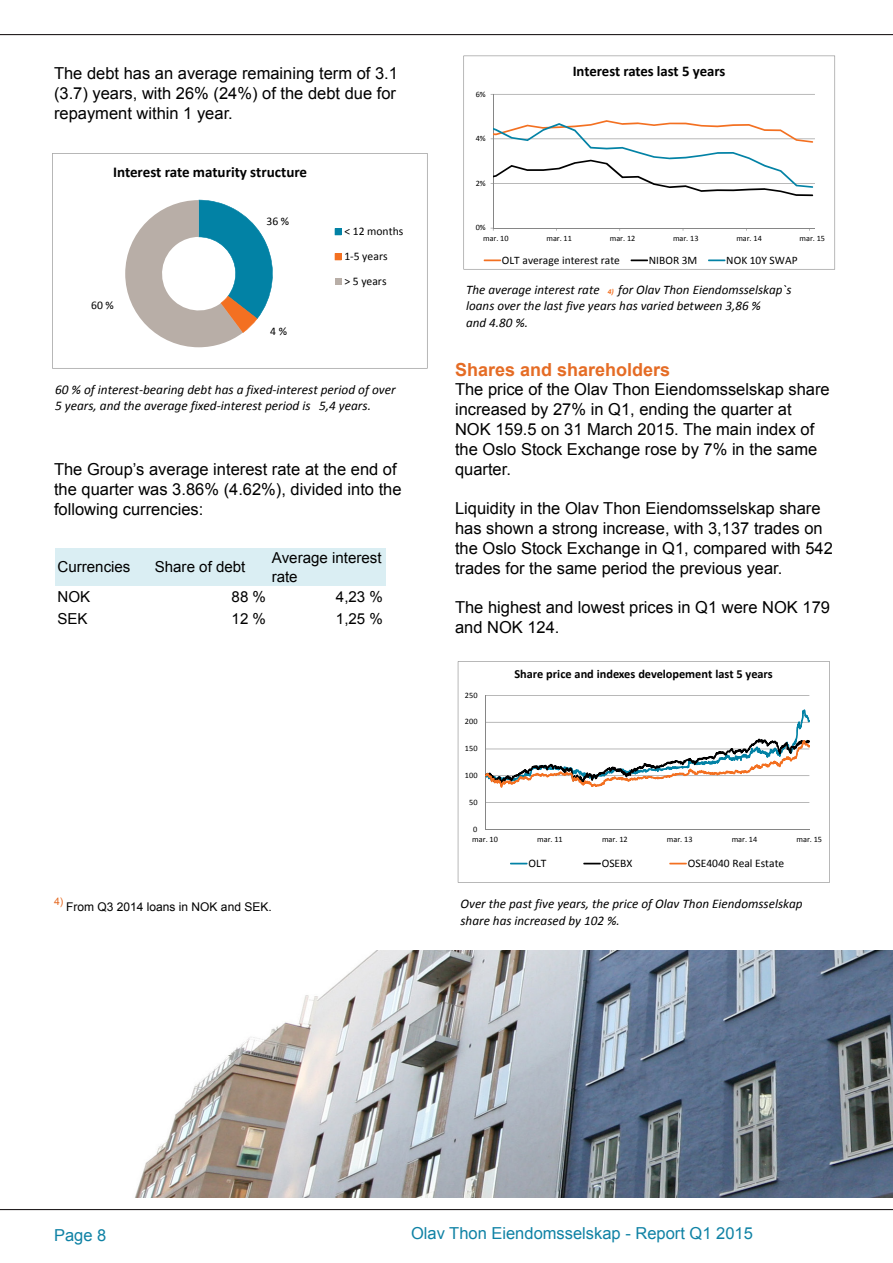
<style>
.page{position:relative;width:893px;height:1263px;background:#fff}
.page>*{position:absolute;margin:0;border:0;box-sizing:border-box;transform-origin:0 0}
.t1{font:700 18px "Arial";color:#e56c25}
.t2{font:16.5px/19.8px "Arial";color:#000}
.t3{font:16.5px "Arial";color:#0f82a5}
.t4{font:15.15px/18.9px "Arial";color:#000}
.t5{font:700 15px "Calibri";letter-spacing:-.005em;color:#000}
.t6{font:700 14.85px "Calibri";letter-spacing:-.005em;color:#000}
.t7{font:italic 13.35px/16.2px "Calibri";color:#000}
.t8{font:italic 13.2px/16.5px "Calibri";color:#000}
.t9{font:italic 13.05px/16.6px "Calibri";color:#000}
.t10{font:700 12.3px "Calibri";color:#000}
.Fotnotetekst{font:12px "Arial";color:#000}
.t11{font:11.7px/25px "Calibri";color:#000}
.t12{font:11.55px "Calibri";color:#000}
.t13{font:11.4px "Calibri";color:#000}
.Fotnotetekst-2{font:10.5px "Arial";color:#e56c25}
.t14{font:8.4px "Calibri";color:#000}
.t15{font:8.25px "Calibri";color:#000}
.s1{font-weight:700;font-size:7.35px;color:#f37021}
</style>
<div class="page">
<hr style="left:0;top:34px;width:893px;height:1px;background:#231f20">
<hr style="left:0;top:1209px;width:893px;height:1px;background:#231f20">
<img style="left:135px;top:950px;width:758px;height:247px">
<svg style="left:52px;top:153px;width:376px;height:216px"></svg>
<svg style="left:463px;top:56px;width:372px;height:214px"></svg>
<div style="left:55px;top:549px;width:331px;height:37px;background:#daeef3"></div>
<svg style="left:458px;top:661px;width:372px;height:222px"></svg>
<p class="t2" style="left:54px;top:64px;width:345px;text-align:justify">The debt has an average remaining term of 3.1 (3.7) years, with 26% (24%) of the debt due for repayment within 1 year.</p>
<p class="t5" style="left:113px;top:162px;width:196px">Interest rate maturity structure</p>
<p class="t11" style="left:91px;top:293px;width:24px">60 %</p>
<p class="t11" style="left:266px;top:209px;width:24px">36 %</p>
<p class="t11" style="left:270px;top:319px;width:18px">4%</p>
<p class="t11" style="left:344px;top:219px;width:61px">&lt; 12 months<br>1‐5 years<br>&gt; 5 years</p>
<p class="t7" style="left:55px;top:381px;width:342px">60 % of interest‐bearing debt has a fixed‐interest period of over<br>5 years, and the average fixed‐interest period is 5,4 years.</p>
<p class="t4" style="left:57px;top:456px;width:44px">Valuta</p>
<p class="t4" style="left:155px;top:456px;width:96px">Andel av gjeld</p>
<p class="t2" style="left:54px;top:460px;width:349px">The Group’s average interest rate at the end of the quarter was 3.86% (4.62%), divided into the following currencies:</p>
<p class="t5" style="left:163px;top:459px;width:157px">Interest rates last 5 years</p>
<p class="t4" style="left:272px;top:465px;width:36px">rente</p>
<p class="t4" style="left:57px;top:485px;width:34px">NOK</p>
<p class="t4" style="left:232px;top:485px;width:36px">88 %</p>
<p class="t4" style="left:336px;top:485px;width:49px">4,23 %</p>
<p class="t4" style="left:57px;top:507px;width:32px">SEK</p>
<p class="t4" style="left:57px;top:558px;width:75px">Currencies</p>
<p class="t4" style="left:155px;top:558px;width:92px">Share of debt</p>
<p class="t4" style="left:272px;top:548px;width:112px">Average interest rate</p>
<p class="t4" style="left:57px;top:587px;width:34px">NOK</p>
<p class="t4" style="left:232px;top:587px;width:36px">88 %</p>
<p class="t4" style="left:336px;top:587px;width:49px">4,23 %</p>
<p class="t4" style="left:57px;top:609px;width:32px">SEK</p>
<p class="t4" style="left:232px;top:609px;width:36px">12 %</p>
<p class="t4" style="left:336px;top:609px;width:49px">1,25 %</p>
<p class="t14" style="left:65px;top:487px;width:12px">6%</p>
<p class="Fotnotetekst-2" style="left:54px;top:894px;width:11px">4)</p>
<p class="Fotnotetekst" style="left:66px;top:899px;width:207px">From Q3 2014 loans in NOK and SEK.</p>
<p class="t15" style="left:476px;top:89px;width:12px">6%</p>
<p class="t15" style="left:476px;top:133px;width:12px">4%</p>
<p class="t15" style="left:476px;top:178px;width:12px">2%</p>
<p class="t15" style="left:476px;top:222px;width:12px">0%</p>
<p class="t6" style="left:573px;top:62px;width:154px">Interest rates last 5 years</p>
<p class="t15" style="left:483px;top:233px;width:27px">mar. 10</p>
<p class="t15" style="left:546px;top:233px;width:27px">mar. 11</p>
<p class="t15" style="left:610px;top:233px;width:27px">mar. 12</p>
<p class="t15" style="left:673px;top:233px;width:27px">mar. 13</p>
<p class="t15" style="left:736px;top:233px;width:27px">mar. 14</p>
<p class="t15" style="left:800px;top:233px;width:27px">mar. 15</p>
<p class="t13" style="left:502px;top:253px;width:119px">OLT average interest rate</p>
<p class="t13" style="left:649px;top:253px;width:50px">NIBOR 3M</p>
<p class="t13" style="left:726px;top:253px;width:73px">NOK 10Y SWAP</p>
<p class="t9" style="left:466px;top:280px;width:327px">The average interest rate <span class="s1">4)</span> for Olav Thon Eiendomsselskap`s loans over the last five years has varied between 3,86 %<br>and 4.80 %.</p>
<p class="t1" style="left:455px;top:357px;width:217px">Shares and shareholders</p>
<p class="t2" style="left:455px;top:380px;width:376px">The price of the Olav Thon Eiendomsselskap share increased by 27% in Q1, ending the quarter at NOK 159.5 on 31 March 2015. The main index of the Oslo Stock Exchange rose by 7% in the same quarter.</p>
<p class="t2" style="left:455px;top:499px;width:379px">Liquidity in the Olav Thon Eiendomsselskap share has shown a strong increase, with 3,137 trades on the Oslo Stock Exchange in Q1, compared with 542 trades for the same period the previous year.</p>
<p class="t2" style="left:455px;top:598px;width:377px">The highest and lowest prices in Q1 were NOK 179 and NOK 124.</p>
<p class="t15" style="left:465px;top:690px;width:14px">250</p>
<p class="t15" style="left:465px;top:716px;width:14px">200</p>
<p class="t15" style="left:465px;top:743px;width:14px">150</p>
<p class="t15" style="left:465px;top:770px;width:14px">100</p>
<p class="t15" style="left:469px;top:797px;width:10px">50</p>
<p class="t15" style="left:473px;top:824px;width:6px">0</p>
<p class="t10" style="left:514px;top:666px;width:260px">Share price and indexes developement last 5 years</p>
<p class="t15" style="left:472px;top:834px;width:27px">mar. 10</p>
<p class="t15" style="left:537px;top:834px;width:27px">mar. 11</p>
<p class="t15" style="left:602px;top:834px;width:27px">mar. 12</p>
<p class="t15" style="left:667px;top:834px;width:27px">mar. 13</p>
<p class="t15" style="left:732px;top:834px;width:27px">mar. 14</p>
<p class="t15" style="left:796px;top:834px;width:27px">mar. 15</p>
<p class="t12" style="left:528px;top:856px;width:20px">OLT</p>
<p class="t12" style="left:602px;top:856px;width:32px">OSEBX</p>
<p class="t12" style="left:688px;top:856px;width:98px">OSE4040 Real Estate</p>
<p class="t8" style="left:460px;top:895px;width:344px">Over the past five years, the price of Olav Thon Eiendomsselskap share has increased by 102 %.</p>
<p class="t3" style="left:54px;top:1225px;width:54px">Page 8</p>
<p class="t3" style="left:411px;top:1222px;width:343px">Olav Thon Eiendomsselskap - Report Q1 2015</p>
</div>
